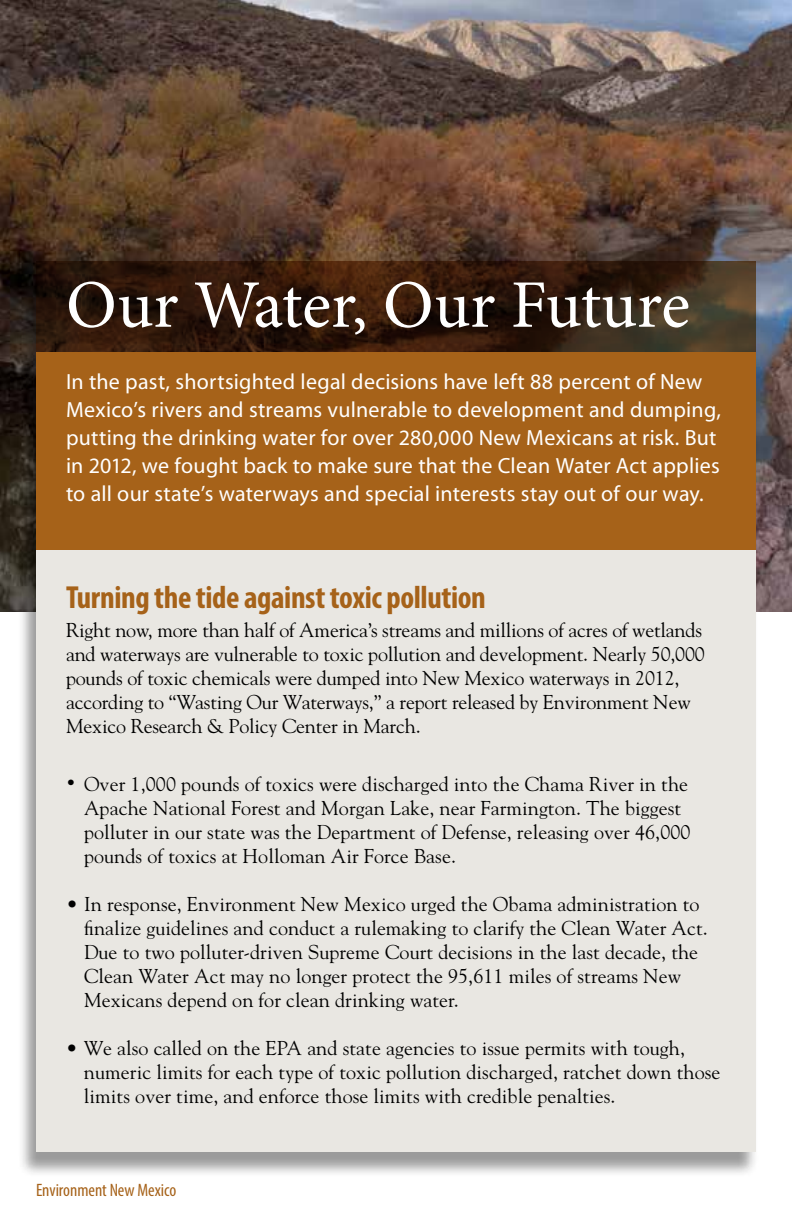
<style>
.page{position:relative;width:792px;height:1224px;background:#fff}
.page>*{position:absolute;margin:0;border:0;box-sizing:border-box;transform-origin:0 0}
.t1{font:68px "Minion Pro";letter-spacing:-.005em;color:#fff}
.t2{font:700 condensed 32px "Myriad Pro";letter-spacing:-.01em;color:#a66219}
.t3{font:22px/28px "Myriad";letter-spacing:.01em;color:#fff}
.t4{font:20px/24px "Goudy";letter-spacing:.005em;color:#000}
.t5{font:condensed 18px "Myriad Pro";color:#a66219}
.s1{font-size:16px}
</style>
<div class="page">
<img style="left:0;top:0;width:792px;height:612px">
<div style="left:17px;top:265px;width:743px;height:113px;background:#000;opacity:.4"></div>
<svg style="left:36px;top:261px;width:720px;height:91px;background:#321c0e"></svg>
<div style="left:17px;top:356px;width:743px;height:220px;background:#000;opacity:.4"></div>
<div style="left:36px;top:352px;width:720px;height:198px;background:#a66219"></div>
<div style="left:18px;top:554px;width:741px;height:624px;background:#000;opacity:.4"></div>
<div style="left:36px;top:550px;width:720px;height:602px;background:#e9e7e2"></div>
<h1 class="t1" style="left:66px;top:259px;width:626px">Our Water, Our Future</h1>
<p class="t3" style="left:66px;top:369px;width:657px">In the past, shortsighted legal decisions have left 88 percent of New Mexico’s rivers and streams vulnerable to development and dumping, putting the drinking water for over 280,000 New Mexicans at risk. But in 2012, we fought back to make sure that the Clean Water Act applies to all our state’s waterways and special interests stay out of our way.</p>
<h2 class="t2" style="left:66px;top:578px;width:421px">Turning the tide against toxic pollution</h2>
<p class="t4" style="left:66px;top:618px;width:640px">Right now, more than half of America’s streams and millions of acres of wetlands and waterways are vulnerable to toxic pollution and development. Nearly 50,000 pounds of toxic chemicals were dumped into New Mexico waterways in 2012, according to “Wasting Our Waterways,” a report released by Environment New Mexico Research &amp; Policy Center in March.</p>
<p class="t4" style="left:84px;top:772px;width:608px;text-indent:-18px"><span class="s1">•</span> Over 1,000 pounds of toxics were discharged into the Chama River in the Apache National Forest and Morgan Lake, near Farmington. The biggest polluter in our state was the Department of Defense, releasing over 46,000 pounds of toxics at Holloman Air Force Base.</p>
<p class="t4" style="left:84px;top:892px;width:625px;text-indent:-18px">• In response, Environment New Mexico urged the Obama administration to finalize guidelines and conduct a rulemaking to clarify the Clean Water Act.<br>Due to two polluter-driven Supreme Court decisions in the last decade, the Clean Water Act may no longer protect the 95,611 miles of streams New Mexicans depend on for clean drinking water.</p>
<p class="t4" style="left:84px;top:1036px;width:638px;text-indent:-18px">• We also called on the EPA and state agencies to issue permits with tough, numeric limits for each type of toxic pollution discharged, ratchet down those limits over time, and enforce those limits with credible penalties.</p>
<p class="t5" style="left:36px;top:1179px;width:142px">Environment New Mexico</p>
</div>
